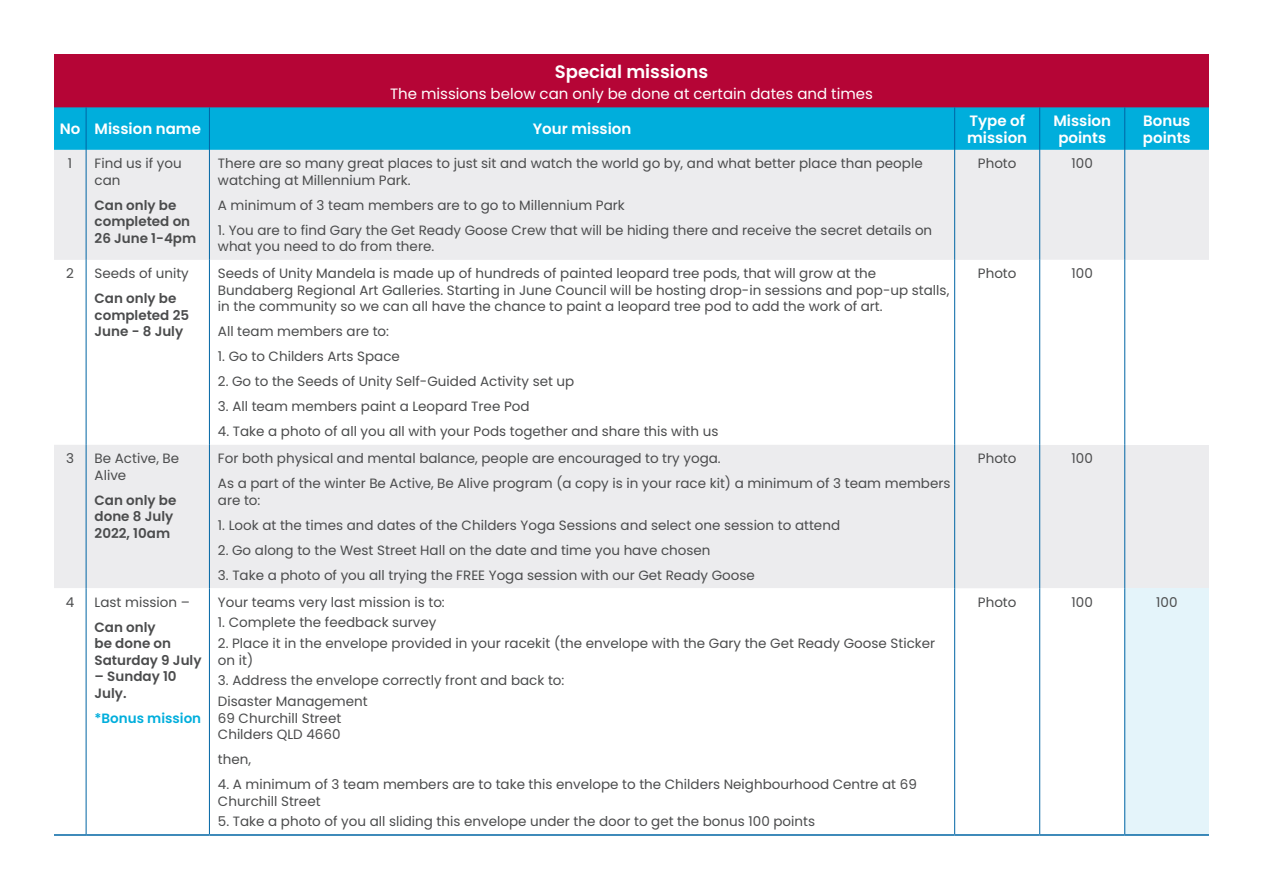
<style>
.page{position:relative;width:1263px;height:893px;background:#fff}
.page>*{position:absolute;margin:0;border:0;box-sizing:border-box;transform-origin:0 0}
.t1{font:600 18px "Poppins";color:#fff}
.t2{font:600 15px/16.5px "Poppins";color:#fff}
.t3{font:15px "Poppins";color:#fff}
.t4{font:13.5px/16.5px "Poppins";color:#4b4c4d}
.t5{font:600 13.5px/16.5px "Poppins";color:#4b4c4d}
.t6{font:600 13.5px "Poppins";color:#00aedc}
</style>
<div class="page">
<div style="left:54px;top:54px;width:1155px;height:53px;background:#b50536"></div>
<div style="left:54px;top:107px;width:1155px;height:43px;background:#00aedc"></div>
<svg style="left:54px;top:150px;width:1155px;height:438px;fill:#ececee"></svg>
<svg style="left:1040px;top:260px;width:84px;height:574px"></svg>
<div style="left:1125px;top:260px;width:84px;height:185px;background:#fff"></div>
<div style="left:1125px;top:588px;width:84px;height:247px;background:#e4f4fa"></div>
<hr style="left:54px;top:834px;width:32px;height:2px;background:#0065a4">
<hr style="left:86px;top:834px;width:123px;height:2px;background:#0065a4">
<hr style="left:209px;top:834px;width:746px;height:2px;background:#0065a4">
<hr style="left:955px;top:834px;width:85px;height:2px;background:#0065a4">
<hr style="left:86px;top:107px;width:1px;height:43px;background:#0065a4">
<hr style="left:209px;top:107px;width:1px;height:43px;background:#0065a4">
<hr style="left:954px;top:107px;width:1px;height:43px;background:#0065a4">
<hr style="left:1039px;top:107px;width:1px;height:43px;background:#0065a4">
<hr style="left:1124px;top:107px;width:1px;height:43px;background:#0065a4">
<hr style="left:86px;top:150px;width:1px;height:110px;background:#0065a4">
<hr style="left:209px;top:150px;width:1px;height:110px;background:#0065a4">
<hr style="left:954px;top:150px;width:1px;height:110px;background:#0065a4">
<hr style="left:1039px;top:150px;width:1px;height:110px;background:#0065a4">
<hr style="left:1124px;top:150px;width:1px;height:110px;background:#0065a4">
<hr style="left:86px;top:260px;width:1px;height:185px;background:#0065a4">
<hr style="left:209px;top:260px;width:1px;height:185px;background:#0065a4">
<hr style="left:954px;top:260px;width:1px;height:185px;background:#0065a4">
<hr style="left:1039px;top:260px;width:1px;height:185px;background:#0065a4">
<hr style="left:1124px;top:260px;width:1px;height:185px;background:#0065a4">
<hr style="left:86px;top:445px;width:1px;height:143px;background:#0065a4">
<hr style="left:209px;top:445px;width:1px;height:143px;background:#0065a4">
<hr style="left:954px;top:445px;width:1px;height:143px;background:#0065a4">
<hr style="left:1039px;top:445px;width:1px;height:143px;background:#0065a4">
<hr style="left:1124px;top:445px;width:1px;height:143px;background:#0065a4">
<hr style="left:86px;top:588px;width:1px;height:246px;background:#0065a4">
<hr style="left:209px;top:588px;width:1px;height:246px;background:#0065a4">
<hr style="left:954px;top:588px;width:1px;height:246px;background:#0065a4">
<hr style="left:1039px;top:588px;width:1px;height:246px;background:#0065a4">
<hr style="left:1124px;top:588px;width:1px;height:246px;background:#0065a4">
<hr style="left:1040px;top:834px;width:85px;height:2px;background:#0065a4">
<hr style="left:1125px;top:834px;width:84px;height:2px;background:#0065a4">
<h1 class="t1" style="left:555px;top:61px;width:155px">Special missions</h1>
<p class="t3" style="left:390px;top:85px;width:484px">The missions below can only be done at certain dates and times</p>
<p class="t2" style="left:60px;top:121px;width:143px">No Mission name</p>
<p class="t2" style="left:533px;top:121px;width:100px">Your mission</p>
<p class="t2" style="left:967px;top:113px;width:61px">Type of mission</p>
<p class="t2" style="left:1053px;top:113px;width:59px;text-align:center">Mission points</p>
<p class="t2" style="left:1143px;top:113px;width:49px">Bonus points</p>
<p class="t4" style="left:68px;top:155px;width:6px">1</p>
<p class="t4" style="left:95px;top:155px;width:89px">Find us if you can</p>
<p class="t5" style="left:95px;top:197px;width:103px">Can only be completed on<br>26 June 1-4pm</p>
<p class="t4" style="left:218px;top:155px;width:706px">There are so many great places to just sit and watch the world go by, and what better place than people watching at Millennium Park.</p>
<p class="t4" style="left:218px;top:197px;width:408px">A minimum of 3 team members are to go to Millennium Park</p>
<p class="t4" style="left:218px;top:222px;width:716px">1. You are to find Gary the Get Ready Goose Crew that will be hiding there and receive the secret details on what you need to do from there.</p>
<p class="t4" style="left:978px;top:155px;width:40px">Photo</p>
<p class="t4" style="left:1071px;top:155px;width:23px">100</p>
<p class="t4" style="left:66px;top:265px;width:9px">2</p>
<p class="t4" style="left:95px;top:265px;width:96px">Seeds of unity</p>
<p class="t5" style="left:95px;top:290px;width:96px">Can only be completed 25<br>June - 8 July</p>
<p class="t4" style="left:218px;top:265px;width:733px">Seeds of Unity Mandela is made up of hundreds of painted leopard tree pods, that will grow at the<br>Bundaberg Regional Art Galleries. Starting in June Council will be hosting drop-in sessions and pop-up stalls, in the community so we can all have the chance to paint a leopard tree pod to add the work of art.</p>
<p class="t4" style="left:218px;top:323px;width:173px">All team members are to:</p>
<p class="t4" style="left:218px;top:348px;width:183px">1. Go to Childers Arts Space</p>
<p class="t4" style="left:218px;top:373px;width:358px">2. Go to the Seeds of Unity Self-Guided Activity set up</p>
<p class="t4" style="left:218px;top:398px;width:313px">3. All team members paint a Leopard Tree Pod</p>
<p class="t4" style="left:218px;top:423px;width:502px">4. Take a photo of all you all with your Pods together and share this with us</p>
<p class="t4" style="left:66px;top:450px;width:9px">3</p>
<p class="t4" style="left:95px;top:450px;width:86px">Be Active, Be<br>Alive</p>
<p class="t5" style="left:95px;top:492px;width:83px">Can only be done 8 July<br>2022, 10am</p>
<p class="t4" style="left:218px;top:446px;width:734px;line-height:25px">For both physical and mental balance, people are encouraged to try yoga.<br>As a part of the winter Be Active, Be Alive program (a copy is in your race kit) a minimum of 3 team members</p>
<p class="t4" style="left:218px;top:492px;width:44px">are to:</p>
<p class="t4" style="left:218px;top:517px;width:624px">1. Look at the times and dates of the Childers Yoga Sessions and select one session to attend</p>
<p class="t4" style="left:218px;top:542px;width:494px">2. Go along to the West Street Hall on the date and time you have chosen</p>
<p class="t4" style="left:218px;top:567px;width:539px">3. Take a photo of you all trying the FREE Yoga session with our Get Ready Goose</p>
<p class="t4" style="left:66px;top:594px;width:10px">4</p>
<p class="t4" style="left:95px;top:594px;width:97px">Last mission –</p>
<p class="t5" style="left:95px;top:619px;width:108px">Can only<br>be done on<br>Saturday 9 July</p>
<p class="t5" style="left:95px;top:668px;width:84px">– Sunday 10<br>July.</p>
<p class="t6" style="left:95px;top:710px;width:108px">*Bonus mission</p>
<p class="t4" style="left:218px;top:594px;width:228px">Your teams very last mission is to:</p>
<p class="t4" style="left:218px;top:614px;width:220px">1. Complete the feedback survey</p>
<p class="t4" style="left:218px;top:635px;width:719px">2. Place it in the envelope provided in your racekit (the envelope with the Gary the Get Ready Goose Sticker on it)</p>
<p class="t4" style="left:218px;top:670px;width:348px;line-height:20.7px">3. Address the envelope correctly front and back to:<br>Disaster Management</p>
<p class="t4" style="left:218px;top:710px;width:125px">69 Churchill Street<br>Childers QLD 4660</p>
<p class="t4" style="left:218px;top:751px;width:35px">then,</p>
<p class="t4" style="left:218px;top:776px;width:700px">4. A minimum of 3 team members are to take this envelope to the Childers Neighbourhood Centre at 69<br>Churchill Street</p>
<p class="t4" style="left:218px;top:813px;width:599px">5. Take a photo of you all sliding this envelope under the door to get the bonus 100 points</p>
<p class="t4" style="left:978px;top:265px;width:40px">Photo</p>
<p class="t4" style="left:1071px;top:265px;width:23px">100</p>
<p class="t4" style="left:978px;top:450px;width:40px">Photo</p>
<p class="t4" style="left:1071px;top:450px;width:23px">100</p>
<p class="t4" style="left:978px;top:594px;width:40px">Photo</p>
<p class="t4" style="left:1071px;top:594px;width:23px">100</p>
<p class="t4" style="left:1156px;top:594px;width:23px">100</p>
</div>
